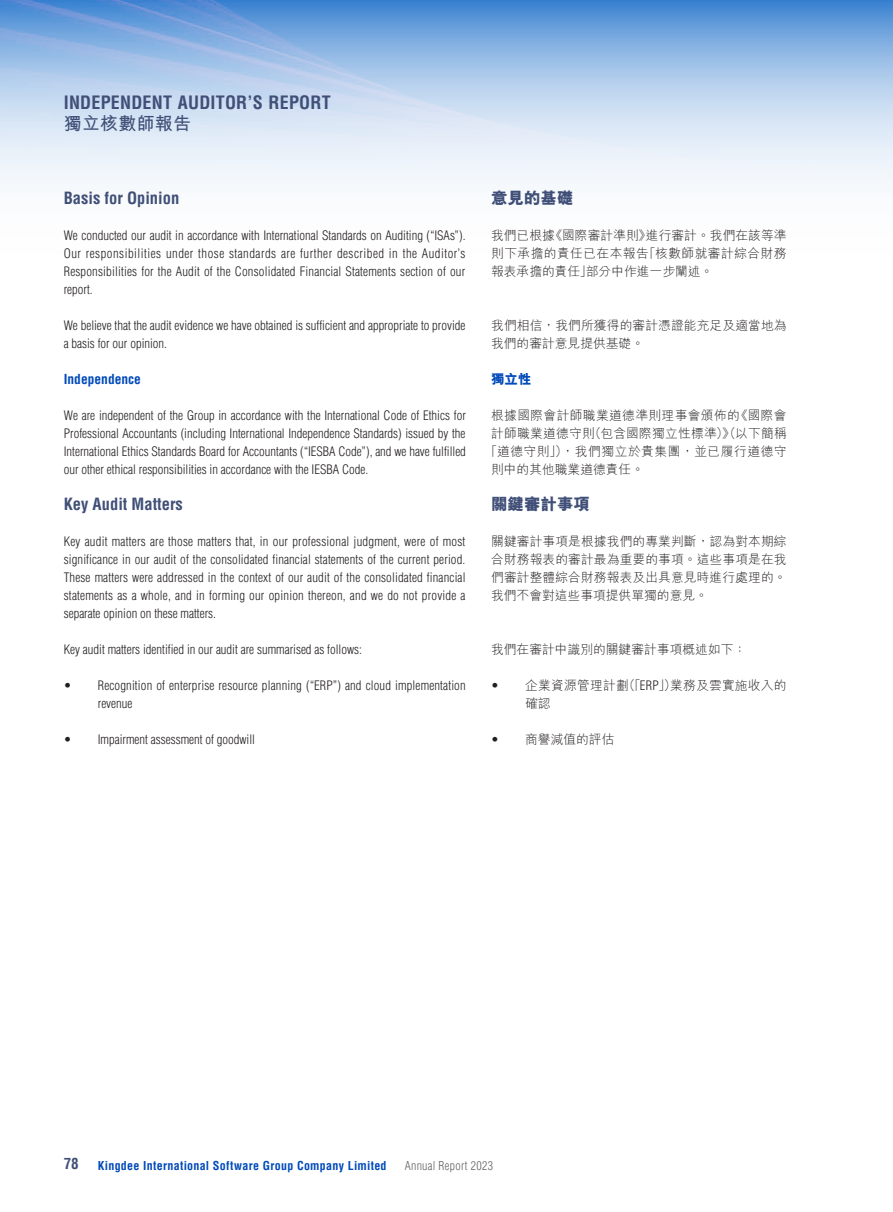
<style>
.page{position:relative;width:893px;height:1212px;background:#fff}
.page>*{position:absolute;margin:0;border:0;box-sizing:border-box;transform-origin:0 0}
.t1{font:700 condensed 18px "Helvetica LT Std";letter-spacing:.01em;color:#404f77}
.t2{font:700 18px "M Hei HK";letter-spacing:.01em;color:#404f77}
.t3{font:700 condensed 16.5px "Helvetica LT Std";color:#404f77}
.t4{font:800 16.5px "M Hei HK";color:#404f77}
.t5{font:700 condensed 15px "Helvetica LT Std";color:#404f77}
.t6{font:700 condensed 13.5px "Helvetica LT Std";color:#004aba}
.t7{font:800 13.5px "M Hei HK";color:#004aba}
.t8{font:300 condensed 12.75px/18px "Helvetica LT Std";color:#231f20;text-align:justify}
.t9{font:300 12.75px/18px "M Hei HK";letter-spacing:.01em;color:#231f20;text-align:justify}
.t10{font:300 12.75px "M Hei HK";letter-spacing:.04em;color:#231f20}
.t11{font:300 12.75px "M Hei HK";letter-spacing:.03em;color:#231f20}
.t12{font:700 condensed 12px "Helvetica LT Std";letter-spacing:.025em;color:#004aba}
.t13{font:300 condensed 12px "Helvetica LT Std";letter-spacing:.025em;color:#636366}
.s1{font-family:"Helvetica LT Std";font-stretch:condensed}
</style>
<div class="page">
<img style="left:0;top:0;width:893px;height:183px">
<h1 class="t1" style="left:64px;top:92px;width:268px">INDEPENDENT AUDITOR’S REPORT</h1>
<h1 class="t2" style="left:64px;top:111px;width:129px">獨立核數師報告</h1>
<p class="t3" style="left:64px;top:187px;width:117px">Basis for Opinion</p>
<p class="t8" style="left:64px;top:226px;width:403px">We conducted our audit in accordance with International Standards on Auditing (“ISAs”).<br>Our responsibilities under those standards are further described in the Auditor’s Responsibilities for the Audit of the Consolidated Financial Statements section of our report.</p>
<p class="t8" style="left:64px;top:316px;width:403px">We believe that the audit evidence we have obtained is sufficient and appropriate to provide a basis for our opinion.</p>
<p class="t6" style="left:64px;top:370px;width:79px">Independence</p>
<p class="t8" style="left:64px;top:406px;width:404px">We are independent of the Group in accordance with the International Code of Ethics for Professional Accountants (including International Independence Standards) issued by the International Ethics Standards Board for Accountants (“IESBA Code”), and we have fulfilled our other ethical responsibilities in accordance with the IESBA Code.</p>
<p class="t3" style="left:64px;top:493px;width:121px">Key Audit Matters</p>
<p class="t8" style="left:64px;top:532px;width:403px">Key audit matters are those matters that, in our professional judgment, were of most significance in our audit of the consolidated financial statements of the current period.<br>These matters were addressed in the context of our audit of the consolidated financial statements as a whole, and in forming our opinion thereon, and we do not provide a separate opinion on these matters.</p>
<p class="t8" style="left:64px;top:640px;width:300px">Key audit matters identified in our audit are summarised as follows:</p>
<p class="t8" style="left:98px;top:676px;width:369px;text-indent:-34px">• Recognition of enterprise resource planning (“ERP”) and cloud implementation revenue</p>
<p class="t8" style="left:64px;top:730px;width:193px">• Impairment assessment of goodwill</p>
<p class="t4" style="left:491px;top:189px;width:84px">意見的基礎</p>
<p class="t9" style="left:491px;top:226px;width:297px">我們已根據《國際審計準則》進行審計。我們在該等準則下承擔的責任已在本報告「核數師就審計綜合財務報表承擔的責任」部分中作進一步闡述。</p>
<p class="t9" style="left:491px;top:316px;width:297px">我們相信，我們所獲得的審計憑證能充足及適當地為我們的審計意見提供基礎。</p>
<p class="t7" style="left:491px;top:372px;width:42px">獨立性</p>
<p class="t11" style="left:491px;top:409px;width:297px">根據國際會計師職業道德準則理事會頒佈的《國際會</p>
<p class="t9" style="left:491px;top:424px;width:297px">計師職業道德守則（包含國際獨立性標準）》（以下簡稱</p>
<p class="t10" style="left:485px;top:445px;width:303px">「道德守則」），我們獨立於貴集團，並已履行道德守</p>
<p class="t9" style="left:491px;top:460px;width:154px">則中的其他職業道德責任。</p>
<p class="t4" style="left:491px;top:495px;width:100px">關鍵審計事項</p>
<p class="t9" style="left:491px;top:532px;width:297px">關鍵審計事項是根據我們的專業判斷，認為對本期綜合財務報表的審計最為重要的事項。這些事項是在我們審計整體綜合財務報表及出具意見時進行處理的。我們不會對這些事項提供單獨的意見。</p>
<p class="t9" style="left:491px;top:640px;width:256px">我們在審計中識別的關鍵審計事項概述如下：</p>
<p class="t9" style="left:525px;top:676px;width:263px;text-indent:-34px"><span class="s1">•</span> 企業資源管理計劃（「<span class="s1">ERP</span>」）業務及雲實施收入的確認</p>
<p class="t9" style="left:491px;top:730px;width:125px"><span class="s1">•</span> 商譽減值的評估</p>
<p class="t5" style="left:64px;top:1154px;width:16px">78</p>
<p class="t12" style="left:98px;top:1158px;width:290px">Kingdee International Software Group Company Limited</p>
<p class="t13" style="left:405px;top:1158px;width:90px">Annual Report 2023</p>
</div>
